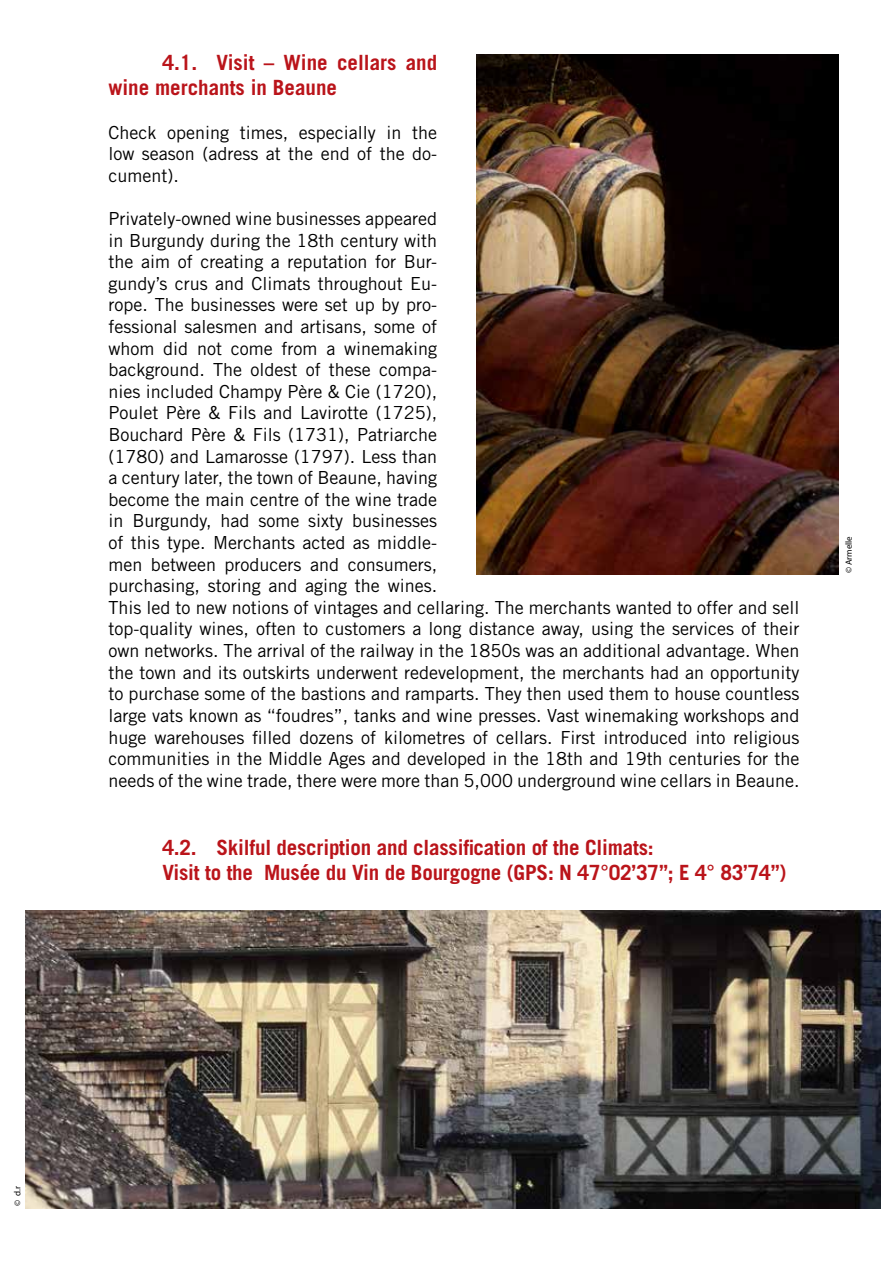
<style>
.page{position:relative;width:893px;height:1263px;background:#fff}
.page>*{position:absolute;margin:0;border:0;box-sizing:border-box;transform-origin:0 0}
.t1{font:700 21px/25.2px "Trade Gothic";letter-spacing:-.01em;color:#ba141a}
.t2{font:18px/21.6px "Trade Gothic";color:#000;text-align:justify}
.t3{font:9px "Myriad Pro";color:#000}
</style>
<div class="page">
<img style="left:476px;top:54px;width:363px;height:521px">
<img style="left:26px;top:910px;width:854px;height:299px">
<p class="t1" style="left:108px;top:50px;width:330px;text-indent:54px">4.1. Visit – Wine cellars and wine merchants in Beaune</p>
<p class="t2" style="left:108px;top:121px;width:330px">Check opening times, especially in the low season (adress at the end of the do&shy;cument).</p>
<p class="t2" style="left:108px;top:208px;width:693px;text-align:left">Privately-owned wine businesses appeared<br>in Burgundy during the 18th century with<br>the aim of creating a reputation for Bur-<br>gundy’s crus and Climats throughout Eu-<br>rope. The businesses were set up by pro-<br>fessional salesmen and artisans, some of<br>whom did not come from a winemaking<br>background. The oldest of these compa-<br>nies included Champy Père &amp; Cie (1720),<br>Poulet Père &amp; Fils and Lavirotte (1725),<br>Bouchard Père &amp; Fils (1731), Patriarche<br>(1780) and Lamarosse (1797). Less than<br>a century later, the town of Beaune, having<br>become the main centre of the wine trade<br>in Burgundy, had some sixty businesses<br>of this type. Merchants acted as middle-<br>men between producers and consumers,<br>purchasing, storing and aging the wines.<br>This led to new notions of vintages and cellaring. The merchants wanted to offer and sell top-quality wines, often to customers a long distance away, using the services of their own networks. The arrival of the railway in the 1850s was an additional advantage. When the town and its outskirts underwent redevelopment, the merchants had an opportunity to purchase some of the bastions and ramparts. They then used them to house countless large vats known as “foudres”, tanks and wine presses. Vast winemaking workshops and huge warehouses filled dozens of kilometres of cellars. First introduced into religious communities in the Middle Ages and developed in the 18th and 19th centuries for the needs of the wine trade, there were more than 5,000 underground wine cellars in Beaune.</p>
<p class="t1" style="left:162px;top:835px;width:626px">4.2. Skilful description and classification of the Climats:<br>Visit to the Musée du Vin de Bourgogne (GPS: N 47°02’37’’; E 4° 83’74’’)</p>
<p class="t3" style="left:843px;top:573px;width:39px;rotate:-90deg">© Armelle</p>
<p class="t3" style="left:12px;top:1206px;width:22px;rotate:-90deg">© d.r</p>
</div>
